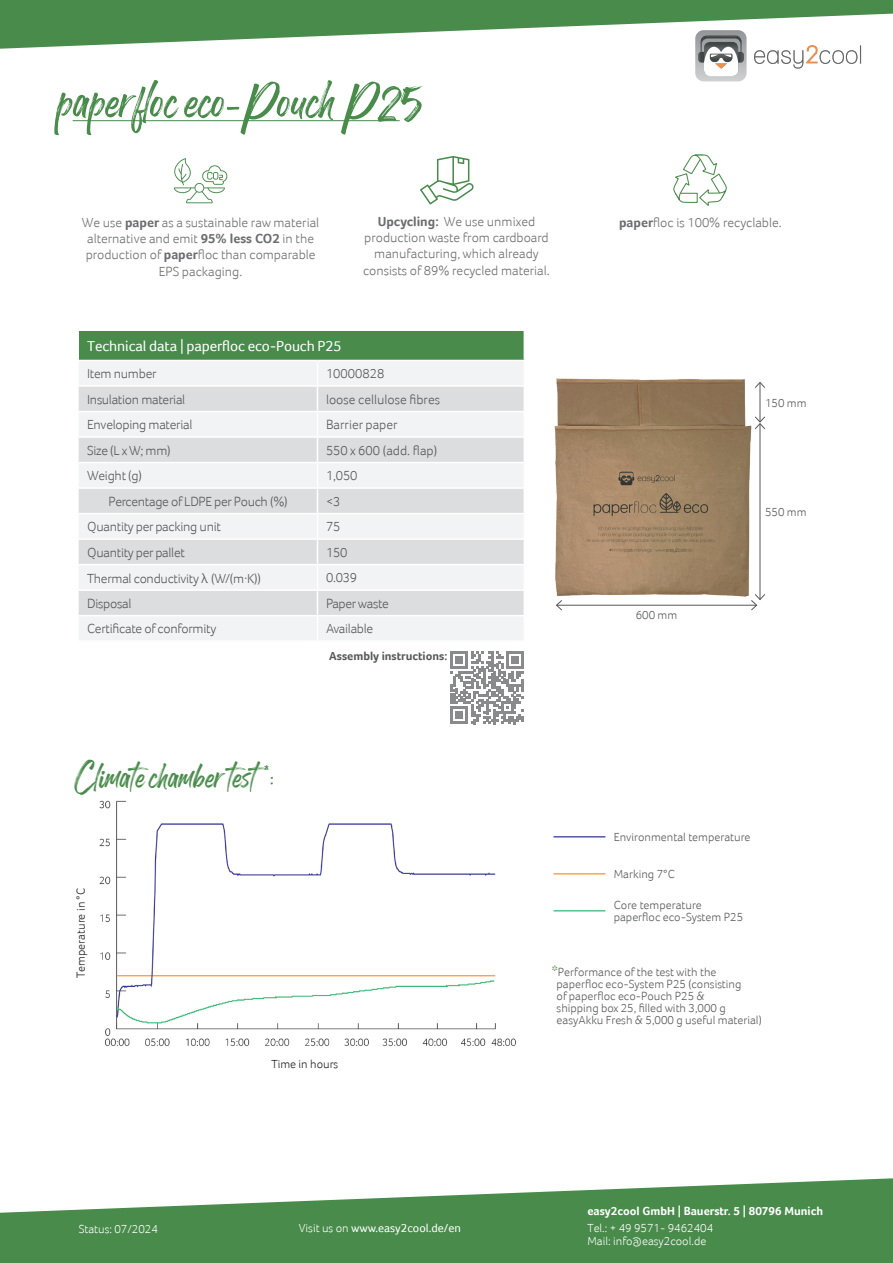
<style>
.page{position:relative;width:893px;height:1263px;background:#fff}
.page>*{position:absolute;margin:0;border:0;box-sizing:border-box;transform-origin:0 0}
.t1{font:57px "Rogthem";color:#498b4b}
.t2{font:37.5px "Rogthem";color:#498b4b}
.t3{font:15px "Foco";letter-spacing:-.01em;color:#fff}
.t4{font:300 13.5px/16.2px "Foco";color:#6c6d70;text-align:center}
.t5{font:300 13.5px "Foco";letter-spacing:-.02em;color:#57585a}
.t6{font:300 13.5px "Foco";color:#57585a}
.t7{font:300 12px/12px "Foco";color:#57585a}
.t8{font:300 12px/13.5px "Foco";color:#fff}
.t9{font:700 12px "Foco";color:#fff}
.t10{font:12px "Foco";color:#fff}
.t11{font:300 12px "Foco";color:#231f20}
.t12{font:700 12px "Foco";color:#57585a}
.s1{font-weight:700}
.s2{font-family:"Bahnschrift";font-weight:400}
.s3{font-weight:300}
.s4{font-weight:700;font-size:15px;color:#6c9b67}
</style>
<div class="page">
<svg style="left:0;top:1178px;width:893px;height:85px;fill:#498b4b"></svg>
<hr style="left:73px;top:120px;width:327px;height:1px;background:#498b4b">
<svg style="left:0;top:0;width:893px;height:81px"></svg>
<div style="left:79px;top:331px;width:445px;height:29px;background:#498b4b"></div>
<div style="left:79px;top:362px;width:444px;height:278px;background:#f2f3f4"></div>
<svg style="left:79px;top:387px;width:445px;height:228px;fill:#dcdddf"></svg>
<hr style="left:79px;top:385px;width:238px;height:2px;background:#fff">
<hr style="left:317px;top:385px;width:208px;height:2px;background:#fff">
<hr style="left:79px;top:411px;width:238px;height:1px;background:#fff">
<hr style="left:317px;top:411px;width:208px;height:1px;background:#fff">
<hr style="left:79px;top:436px;width:238px;height:2px;background:#fff">
<hr style="left:317px;top:436px;width:208px;height:2px;background:#fff">
<hr style="left:79px;top:462px;width:238px;height:1px;background:#fff">
<hr style="left:317px;top:462px;width:208px;height:1px;background:#fff">
<hr style="left:79px;top:487px;width:238px;height:2px;background:#fff">
<hr style="left:317px;top:487px;width:208px;height:2px;background:#fff">
<hr style="left:79px;top:513px;width:238px;height:1px;background:#fff">
<hr style="left:317px;top:513px;width:208px;height:1px;background:#fff">
<hr style="left:79px;top:538px;width:238px;height:2px;background:#fff">
<hr style="left:317px;top:538px;width:208px;height:2px;background:#fff">
<hr style="left:79px;top:564px;width:238px;height:1px;background:#fff">
<hr style="left:317px;top:564px;width:208px;height:1px;background:#fff">
<hr style="left:79px;top:589px;width:238px;height:2px;background:#fff">
<hr style="left:317px;top:589px;width:208px;height:2px;background:#fff">
<hr style="left:79px;top:615px;width:238px;height:1px;background:#fff">
<hr style="left:317px;top:615px;width:208px;height:1px;background:#fff">
<svg style="left:317px;top:362px;width:1px;height:278px"></svg>
<svg style="left:673px;top:155px;width:54px;height:51px"></svg>
<svg style="left:420px;top:156px;width:53px;height:48px"></svg>
<svg style="left:174px;top:158px;width:53px;height:45px"></svg>
<svg style="left:451px;top:651px;width:72px;height:73px"></svg>
<img style="left:553px;top:836px;width:53px;height:76px">
<img style="left:99px;top:800px;width:417px;height:247px">
<img style="left:554px;top:378px;width:206px;height:227px">
<hr style="left:557px;top:605px;width:200px;height:1px;background:#57585a">
<svg style="left:555px;top:599px;width:8px;height:12px"></svg>
<hr style="left:760px;top:424px;width:1px;height:175px;background:#57585a">
<svg style="left:750px;top:593px;width:15px;height:18px"></svg>
<hr style="left:760px;top:382px;width:1px;height:40px;background:#57585a">
<svg style="left:754px;top:416px;width:11px;height:14px"></svg>
<svg style="left:754px;top:381px;width:11px;height:8px"></svg>
<h1 class="t1" style="left:57px;top:49px;width:365px">paperfloc eco-Pouch P25</h1>
<p class="t4" style="left:363px;top:213px;width:188px"><span class="s1">Upcycling:</span> We use unmixed production waste from cardboard manufacturing, which already consists of 89% recycled material.</p>
<p class="t4" style="left:82px;top:214px;width:239px">We use <span class="s1">paper</span> as a sustainable raw material</p>
<p class="t4" style="left:619px;top:214px;width:164px"><span class="s1">paper</span>floc is 100% recyclable.</p>
<p class="t4" style="left:86px;top:230px;width:231px">alternative and emit <span class="s1">95% less CO2</span> in the production of <span class="s1">paper</span>floc than comparable<br>EPS packaging.</p>
<p class="t3" style="left:87px;top:337px;width:256px">Technical data | paperfloc eco-Pouch P25</p>
<p class="t5" style="left:87px;top:366px;width:71px">Item number</p>
<p class="t6" style="left:326px;top:366px;width:60px">10000828</p>
<p class="t5" style="left:87px;top:391px;width:100px">Insulation material</p>
<p class="t6" style="left:326px;top:391px;width:116px">loose cellulose fibres</p>
<p class="t5" style="left:87px;top:417px;width:107px">Enveloping material</p>
<p class="t6" style="left:326px;top:417px;width:73px">Barrier paper</p>
<p class="t5" style="left:87px;top:442px;width:85px">Size (L x W; mm)</p>
<p class="t6" style="left:326px;top:442px;width:113px">550 x 600 (add. flap)</p>
<p class="t5" style="left:87px;top:468px;width:56px">Weight (g)</p>
<p class="t5" style="left:326px;top:468px;width:33px">1,050</p>
<p class="t5" style="left:108px;top:493px;width:181px">Percentage of LDPE per Pouch (%)</p>
<p class="t5" style="left:326px;top:493px;width:16px">&lt;3</p>
<p class="t5" style="left:87px;top:519px;width:135px">Quantity per packing unit</p>
<p class="t5" style="left:326px;top:519px;width:16px">75</p>
<p class="t5" style="left:87px;top:544px;width:99px">Quantity per pallet</p>
<p class="t5" style="left:326px;top:544px;width:23px">150</p>
<p class="t5" style="left:87px;top:570px;width:175px">Thermal conductivity <span class="s2">λ</span> (W/(m·K))</p>
<p class="t5" style="left:326px;top:570px;width:32px">0.039</p>
<p class="t5" style="left:87px;top:595px;width:46px">Disposal</p>
<p class="t5" style="left:326px;top:595px;width:64px">Paper waste</p>
<p class="t5" style="left:87px;top:621px;width:131px">Certificate of conformity</p>
<p class="t5" style="left:326px;top:621px;width:49px">Available</p>
<h2 class="t2" style="left:74px;top:743px;width:200px">Climate chamber test *:</h2>
<p class="t11" style="left:74px;top:978px;width:92px;rotate:-90deg">Temperature in °C</p>
<p class="t12" style="left:329px;top:649px;width:120px">Assembly instructions:</p>
<p class="t8" style="left:79px;top:1222px;width:81px">Status: 07/2024</p>
<p class="t11" style="left:271px;top:1057px;width:68px">Time in hours</p>
<p class="t10" style="left:299px;top:1221px;width:164px"><span class="s3">Visit us on</span> www.easy2cool.de/en</p>
<p class="t7" style="left:765px;top:396px;width:43px">150 mm</p>
<p class="t7" style="left:636px;top:609px;width:43px">600 mm</p>
<p class="t7" style="left:765px;top:506px;width:43px">550 mm</p>
<p class="t7" style="left:614px;top:831px;width:138px">Environmental temperature</p>
<p class="t7" style="left:614px;top:868px;width:63px">Marking 7°C</p>
<p class="t7" style="left:614px;top:898px;width:131px">Core temperature paperfloc eco-System P25</p>
<p class="t7" style="left:557px;top:966px;width:207px;text-indent:-5px"><span class="s4">*</span>Performance of the test with the paperfloc eco-System P25 (consisting<br>of paperfloc eco-Pouch P25 &amp;<br>shipping box 25, filled with 3,000 g easyAkku Fresh &amp; 5,000 g useful material)</p>
<p class="t9" style="left:587px;top:1204px;width:237px">easy2cool GmbH | Bauerstr. 5 | 80796 Munich</p>
<p class="t8" style="left:587px;top:1221px;width:127px">Tel.: + 49 9571- 9462404<br>Mail: info@easy2cool.de</p>
</div>
